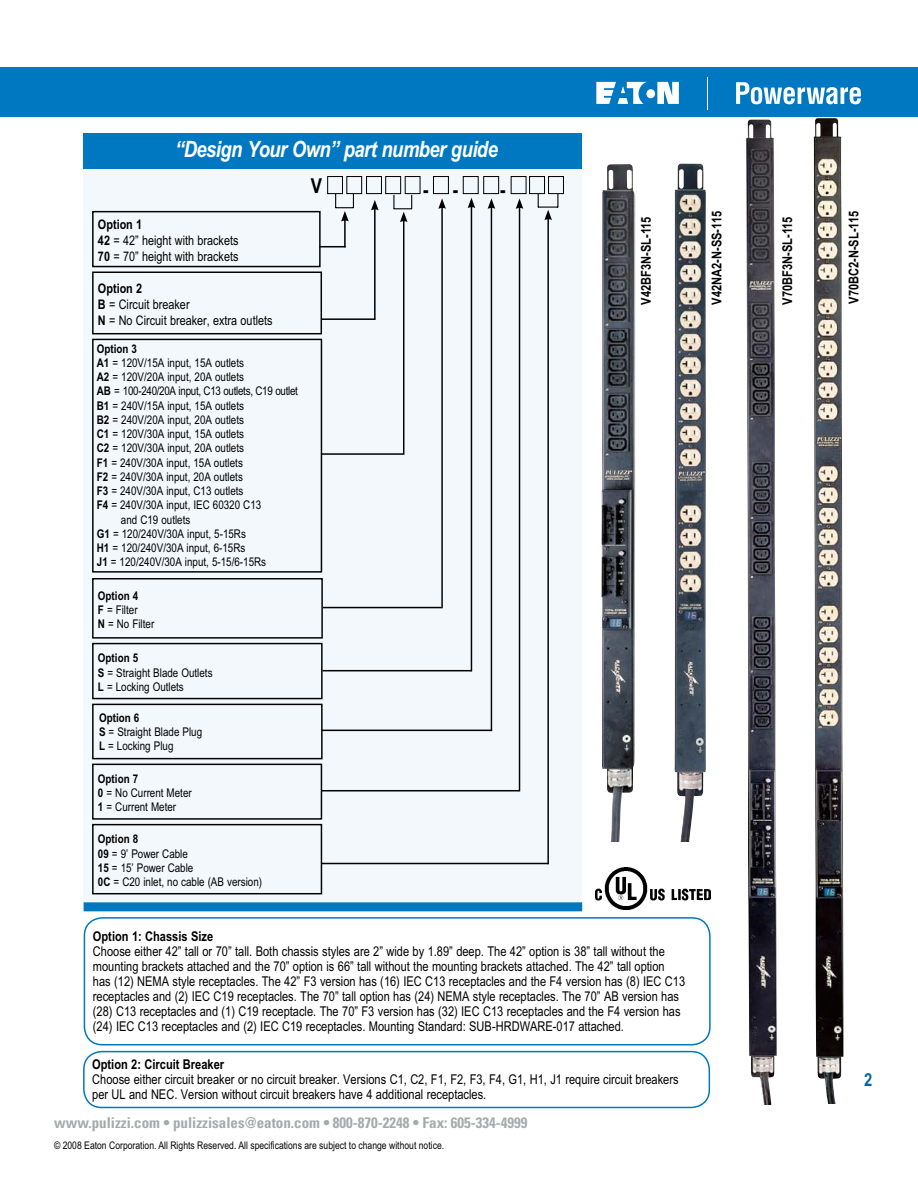
<style>
.page{position:relative;width:918px;height:1188px;background:#fff}
.page>*{position:absolute;margin:0;border:0;box-sizing:border-box;transform-origin:0 0}
.t1{font:italic 700 22.5px "Arial Narrow";letter-spacing:-.025em;color:#fff}
.t2{font:700 20.55px "Arial Narrow";color:#000}
.t3{font:700 18px "Arial Narrow";color:#0066a4}
.t4{font:700 condensed 15px "Univers";color:#a7a9ac}
.t5{font:13.5px/15px "Arial Narrow";color:#000}
.t6{font:700 13.5px "Arial Narrow";color:#000}
.t7{font:13.2px/15.9px "Arial Narrow";color:#000}
.t8{font:12px/14.2px "Arial Narrow";color:#000}
.t9{font:12px "Arial Narrow";letter-spacing:-.025em;color:#000}
.t10{font:700 12px "Arial Narrow";color:#000}
.t11{font:10.5px "Arial Narrow";color:#000}
.s1{font-weight:700}
</style>
<div class="page">
<div style="left:0;top:68px;width:918px;height:49px;background:#0078c1"></div>
<hr style="left:707px;top:77px;width:1px;height:32px;background:#fff">
<svg style="left:596px;top:82px;width:83px;height:22px"></svg>
<svg style="left:736px;top:82px;width:125px;height:22px"></svg>
<svg style="left:83px;top:917px;width:628px;height:192px"></svg>
<div style="left:84px;top:158px;width:498px;height:744px;background:#f2f8fc"></div>
<div style="left:83px;top:133px;width:499px;height:35px;background:#0078c1"></div>
<div style="left:92px;top:824px;width:230px;height:70px;border:1px solid #000"></div>
<svg style="left:92px;top:703px;width:231px;height:117px"></svg>
<div style="left:92px;top:643px;width:231px;height:56px;border:1px solid #000"></div>
<hr style="left:547px;top:218px;width:2px;height:646px;background:#000">
<hr style="left:491px;top:207px;width:1px;height:524px;background:#000">
<hr style="left:519px;top:207px;width:1px;height:584px;background:#000">
<hr style="left:322px;top:730px;width:170px;height:1px;background:#000">
<hr style="left:321px;top:790px;width:198px;height:1px;background:#000">
<hr style="left:322px;top:863px;width:227px;height:1px;background:#000">
<svg style="left:92px;top:210px;width:381px;height:463px"></svg>
<svg style="left:327px;top:176px;width:237px;height:46px"></svg>
<hr style="left:322px;top:670px;width:150px;height:1px;background:#000">
<img style="left:601px;top:164px;width:34px;height:678px">
<img style="left:814px;top:118px;width:30px;height:985px">
<img style="left:675px;top:163px;width:31px;height:678px">
<img style="left:746px;top:119px;width:31px;height:985px">
<div style="left:84px;top:902px;width:498px;height:9px;background:#0078c1"></div>
<img style="left:596px;top:868px;width:114px;height:42px">
<h1 class="t1" style="left:175px;top:141px;width:324px">“Design Your Own” part number guide</h1>
<h2 class="t2" style="left:311px;top:178px;width:13px">V</h2>
<h2 class="t2" style="left:423px;top:183px;width:37px">- -</h2>
<h2 class="t2" style="left:500px;top:183px;width:7px">-</h2>
<p class="t7" style="left:98px;top:218px;width:142px"><span class="s1">Option 1<br>42</span> = 42” height with brackets<br><span class="s1">70</span> = 70” height with brackets</p>
<p class="t7" style="left:98px;top:282px;width:176px"><span class="s1">Option 2<br>B</span> = Circuit breaker<br><span class="s1">N</span> = No Circuit breaker, extra outlets</p>
<p class="t10" style="left:97px;top:344px;width:42px">Option 3</p>
<p class="t8" style="left:97px;top:357px;width:149px"><span class="s1">A1</span> = 120V/15A input, 15A outlets</p>
<p class="t8" style="left:97px;top:371px;width:149px"><span class="s1">A2</span> = 120V/20A input, 20A outlets</p>
<p class="t9" style="left:97px;top:387px;width:203px"><span class="s1">AB</span> = 100-240/20A input, C13 outlets, C19 outlet</p>
<p class="t8" style="left:97px;top:400px;width:149px"><span class="s1">B1</span> = 240V/15A input, 15A outlets</p>
<p class="t8" style="left:97px;top:414px;width:149px"><span class="s1">B2</span> = 240V/20A input, 20A outlets</p>
<p class="t8" style="left:97px;top:428px;width:149px"><span class="s1">C1</span> = 120V/30A input, 15A outlets</p>
<p class="t8" style="left:97px;top:442px;width:149px"><span class="s1">C2</span> = 120V/30A input, 20A outlets</p>
<p class="t8" style="left:97px;top:457px;width:148px"><span class="s1">F1</span> = 240V/30A input, 15A outlets</p>
<p class="t8" style="left:97px;top:471px;width:148px"><span class="s1">F2</span> = 240V/30A input, 20A outlets</p>
<p class="t8" style="left:97px;top:485px;width:148px"><span class="s1">F3</span> = 240V/30A input, C13 outlets</p>
<p class="t8" style="left:97px;top:499px;width:166px"><span class="s1">F4</span> = 240V/30A input, IEC 60320 C13</p>
<p class="t8" style="left:121px;top:514px;width:71px">and C19 outlets</p>
<p class="t8" style="left:97px;top:528px;width:151px"><span class="s1">G1</span> = 120/240V/30A input, 5-15Rs</p>
<p class="t8" style="left:97px;top:542px;width:150px"><span class="s1">H1</span> = 120/240V/30A input, 6-15Rs</p>
<p class="t8" style="left:97px;top:556px;width:171px"><span class="s1">J1</span> = 120/240V/30A input, 5-15/6-15Rs</p>
<p class="t8" style="left:98px;top:590px;width:58px"><span class="s1">Option 4<br>F</span> = Filter<br><span class="s1">N</span> = No Filter</p>
<p class="t8" style="left:98px;top:652px;width:116px"><span class="s1">Option 5<br>S</span> = Straight Blade Outlets<br><span class="s1">L</span> = Locking Outlets</p>
<p class="t8" style="left:99px;top:712px;width:105px"><span class="s1">Option 6<br>S</span> = Straight Blade Plug<br><span class="s1">L</span> = Locking Plug</p>
<p class="t8" style="left:98px;top:773px;width:95px"><span class="s1">Option 7<br>0</span> = No Current Meter<br><span class="s1">1</span> = Current Meter</p>
<p class="t8" style="left:98px;top:833px;width:166px"><span class="s1">Option 8<br>09</span> = 9’ Power Cable<br><span class="s1">15</span> = 15’ Power Cable<br><span class="s1">0C</span> = C20 inlet, no cable (AB version)</p>
<p class="t6" style="left:641px;top:305px;width:89px;rotate:-90deg">V42BF3N-SL-115</p>
<p class="t6" style="left:712px;top:305px;width:95px;rotate:-90deg">V42NA2-N-SS-115</p>
<p class="t6" style="left:782px;top:305px;width:89px;rotate:-90deg">V70BF3N-SL-115</p>
<p class="t6" style="left:849px;top:304px;width:94px;rotate:-90deg">V70BC2-N-SL-115</p>
<p class="t6" style="left:93px;top:931px;width:122px">Option 1: Chassis Size</p>
<p class="t5" style="left:93px;top:945px;width:594px">Choose either 42” tall or 70” tall. Both chassis styles are 2” wide by 1.89” deep. The 42” option is 38” tall without the mounting brackets attached and the 70” option is 66” tall without the mounting brackets attached. The 42” tall option has (12) NEMA style receptacles. The 42” F3 version has (16) IEC C13 receptacles and the F4 version has (8) IEC C13 receptacles and (2) IEC C19 receptacles. The 70” tall option has (24) NEMA style receptacles. The 70” AB version has (28) C13 receptacles and (1) C19 receptacle. The 70” F3 version has (32) IEC C13 receptacles and the F4 version has (24) IEC C13 receptacles and (2) IEC C19 receptacles. Mounting Standard: SUB-HRDWARE-017 attached.</p>
<p class="t6" style="left:92px;top:1059px;width:133px">Option 2: Circuit Breaker</p>
<p class="t5" style="left:92px;top:1073px;width:588px">Choose either circuit breaker or no circuit breaker. Versions C1, C2, F1, F2, F3, F4, G1, H1, J1 require circuit breakers per UL and NEC. Version without circuit breakers have 4 additional receptacles.</p>
<p class="t4" style="left:54px;top:1117px;width:475px">www.pulizzi.com • pulizzisales@eaton.com • 800-870-2248 • Fax: 605-334-4999</p>
<p class="t11" style="left:54px;top:1142px;width:392px">© 2008 Eaton Corporation. All Rights Reserved. All specifications are subject to change without notice.</p>
<h3 class="t3" style="left:864px;top:1073px;width:10px">2</h3>
</div>
